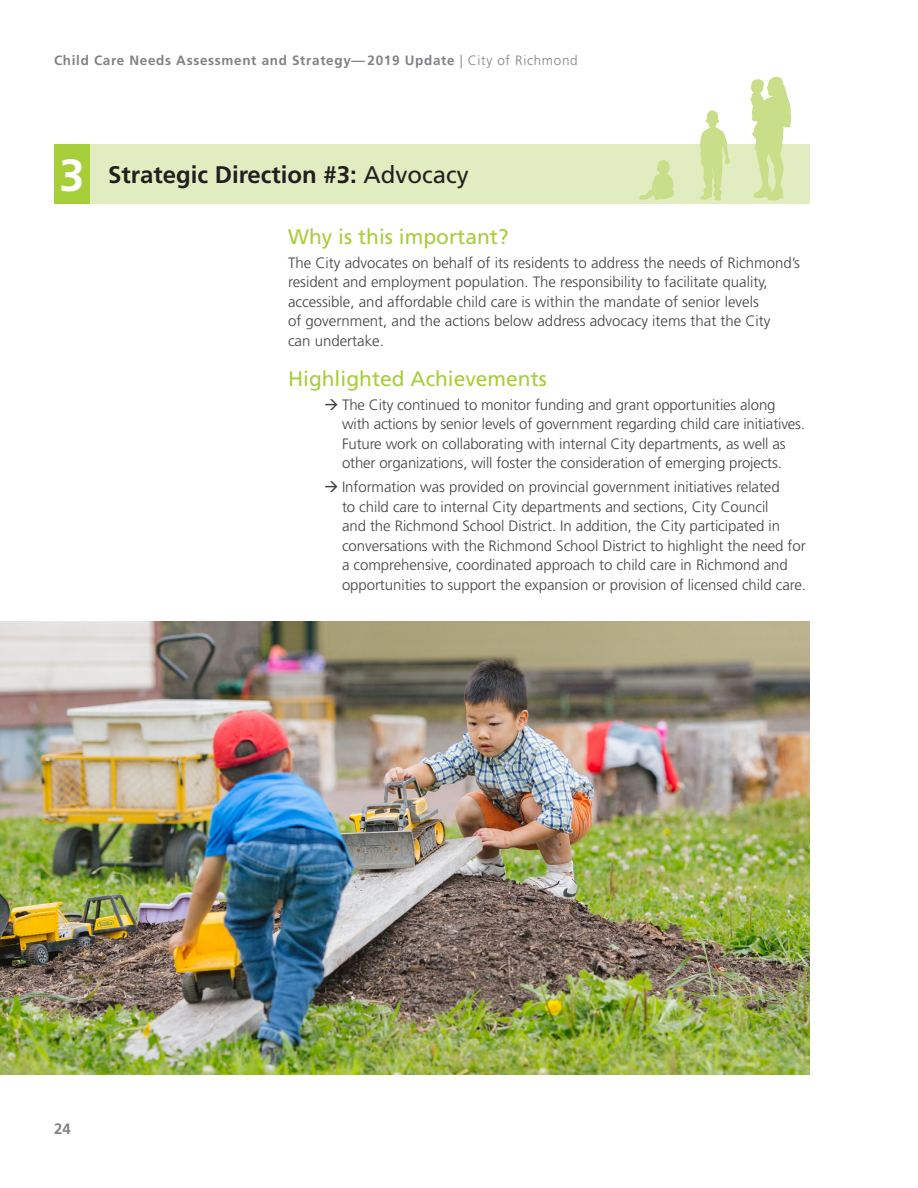
<style>
.page{position:relative;width:918px;height:1188px;background:#fff}
.page>*{position:absolute;margin:0;border:0;box-sizing:border-box;transform-origin:0 0}
.t1{font:700 45px "Frutiger LT Std";color:#fff}
.Strategic_Direction{font:700 24px "Frutiger LT Std";color:#231f20}
.Subhead_1{font:21px "Frutiger LT Std";color:#a6ce39}
.Body_Copy__First_Par{font:300 15px/19.5px "Frutiger LT Std";letter-spacing:-.005em;color:#414243}
.t2{font:700 15px "Frutiger LT Std";color:#808285}
.t3{font:700 13.5px "Frutiger LT Std";letter-spacing:.05em;color:#808285}
.s1{font-weight:300}
.s2{font-weight:400}
</style>
<div class="page">
<div style="left:54px;top:144px;width:756px;height:59px;background:#e1edc1"></div>
<div style="left:54px;top:144px;width:36px;height:59px;background:#a6ce39"></div>
<img style="left:0;top:621px;width:810px;height:454px">
<svg style="left:750px;top:76px;width:42px;height:125px"></svg>
<svg style="left:700px;top:110px;width:30px;height:91px"></svg>
<svg style="left:639px;top:160px;width:35px;height:41px"></svg>
<p class="t3" style="left:54px;top:52px;width:525px">Child Care Needs Assessment and Strategy— 2019 Update <span class="s1">| City of Richmond</span></p>
<p class="t1" style="left:59px;top:148px;width:27px">3</p>
<p class="Strategic_Direction" style="left:108px;top:160px;width:362px">Strategic Direction #3: <span class="s2">Advocacy</span></p>
<p class="Subhead_1" style="left:288px;top:224px;width:222px">Why is this important?</p>
<p class="Body_Copy__First_Par" style="left:288px;top:253px;width:514px">The City advocates on behalf of its residents to address the needs of Richmond’s resident and employment population. The responsibility to facilitate quality, accessible, and affordable child care is within the mandate of senior levels<br>of government, and the actions below address advocacy items that the City<br>can undertake.</p>
<p class="Subhead_1" style="left:288px;top:366px;width:261px">Highlighted Achievements</p>
<p class="Body_Copy__First_Par" style="left:342px;top:395px;width:465px">The City continued to monitor funding and grant opportunities along with actions by senior levels of government regarding child care initiatives.<br>Future work on collaborating with internal City departments, as well as other organizations, will foster the consideration of emerging projects.</p>
<p class="Body_Copy__First_Par" style="left:342px;top:478px;width:466px">Information was provided on provincial government initiatives related<br>to child care to internal City departments and sections, City Council<br>and the Richmond School District. In addition, the City participated in conversations with the Richmond School District to highlight the need for a comprehensive, coordinated approach to child care in Richmond and opportunities to support the expansion or provision of licensed child care.</p>
<p class="t2" style="left:54px;top:1120px;width:18px">24</p>
</div>
